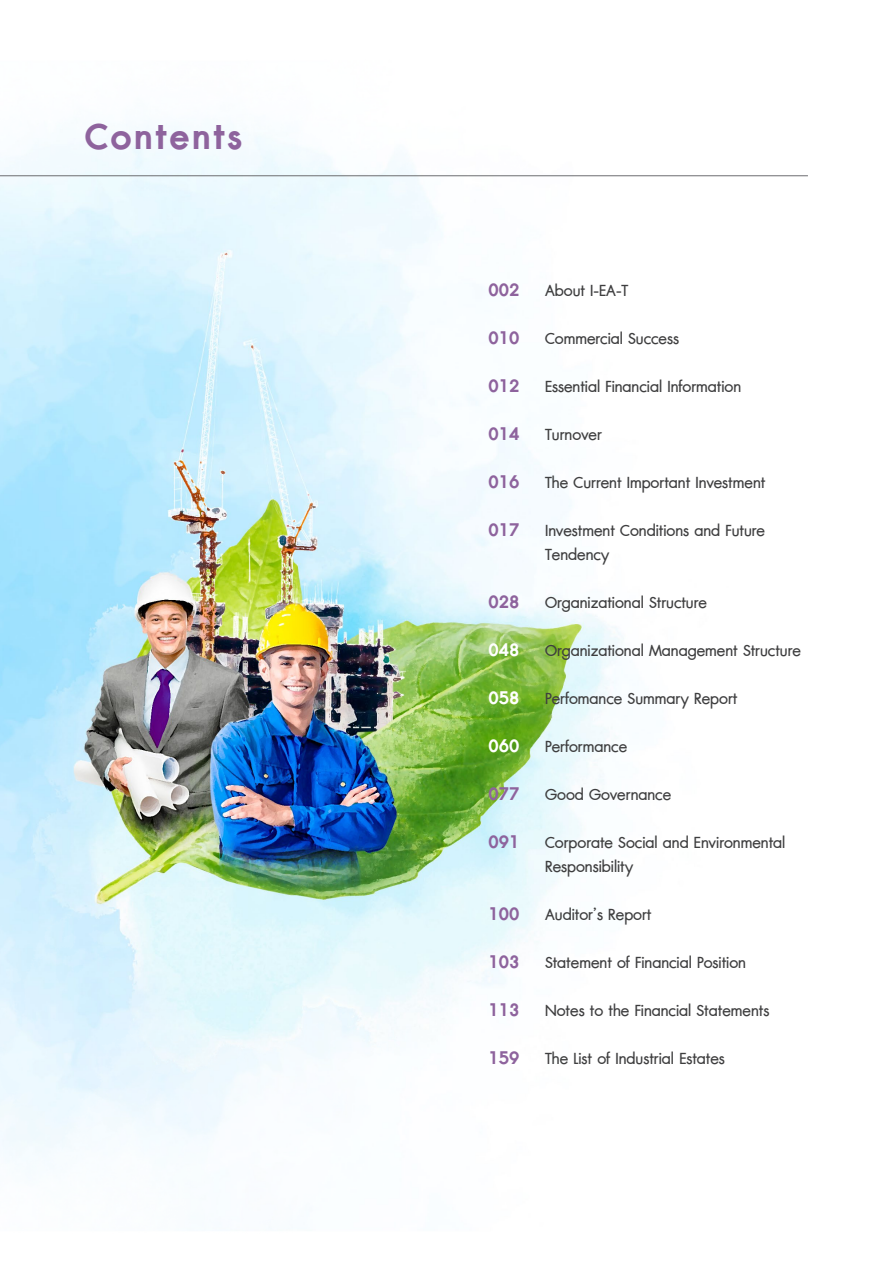
<style>
.page{position:relative;width:893px;height:1263px;background:#fff}
.page>*{position:absolute;margin:0;border:0;box-sizing:border-box;transform-origin:0 0}
.t1{font:700 48px "DB Adman X";letter-spacing:.05em;color:#8e639d}
.t2{font:700 24px/48px "DB Adman X";color:#8e639d;text-align:justify}
.t3{font:700 24px/48px "DB Adman X";color:#fff;text-align:justify}
.t4{font:21px/24px "DB Adman X";color:#3e3e3f}
</style>
<div class="page">
<img style="left:0;top:124px;width:808px;height:1038px">
<hr style="left:0;top:175px;width:808px;height:1px;background:#6c6d70">
<h1 class="t1" style="left:85px;top:107px;width:159px">Contents</h1>
<p class="t2" style="left:489px;top:266px;width:32px">002<br>010<br>012<br>014<br>016<br>017</p>
<p class="t2" style="left:489px;top:578px;width:32px">028</p>
<p class="t3" style="left:489px;top:626px;width:32px">048<br>058<br>060</p>
<p class="t2" style="left:489px;top:770px;width:32px">077<br>091</p>
<p class="t2" style="left:489px;top:890px;width:32px">100<br>103<br>113<br>159</p>
<p class="t4" style="left:545px;top:279px;width:85px">About I-EA-T</p>
<p class="t4" style="left:545px;top:327px;width:136px">Commercial Success</p>
<p class="t4" style="left:545px;top:375px;width:198px">Essential Financial Information</p>
<p class="t4" style="left:545px;top:423px;width:58px">Turnover</p>
<p class="t4" style="left:545px;top:471px;width:222px">The Current Important Investment</p>
<p class="t4" style="left:545px;top:519px;width:221px">Investment Conditions and Future<br>Tendency</p>
<p class="t4" style="left:545px;top:591px;width:163px">Organizational Structure</p>
<p class="t4" style="left:545px;top:639px;width:257px">Organizational Management Structure</p>
<p class="t4" style="left:545px;top:687px;width:194px">Perfomance Summary Report</p>
<p class="t4" style="left:545px;top:735px;width:84px">Performance</p>
<p class="t4" style="left:545px;top:783px;width:128px">Good Governance</p>
<p class="t4" style="left:545px;top:831px;width:242px">Corporate Social and Environmental<br>Responsibility</p>
<p class="t4" style="left:545px;top:903px;width:108px">Auditor’s Report</p>
<p class="t4" style="left:545px;top:951px;width:203px">Statement of Financial Position</p>
<p class="t4" style="left:545px;top:999px;width:226px">Notes to the Financial Statements</p>
<p class="t4" style="left:545px;top:1047px;width:181px">The List of Industrial Estates</p>
</div>
